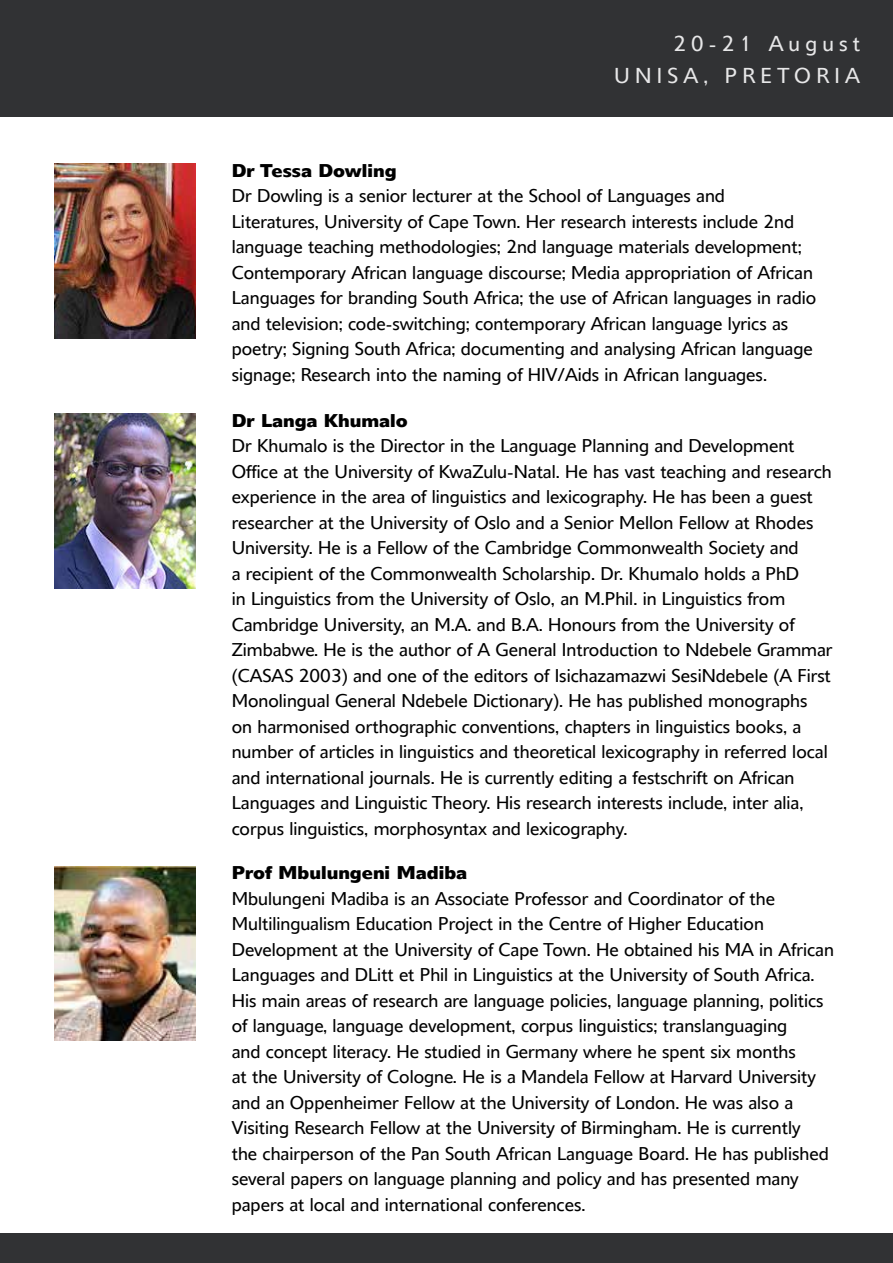
<style>
.page{position:relative;width:893px;height:1263px;background:#fff}
.page>*{position:absolute;margin:0;border:0;box-sizing:border-box;transform-origin:0 0}
.t1{font:21px/31.5px "Delargo DT";letter-spacing:.25em;color:#e7e7e8;text-align:right}
.t2{font:18px/25.5px "Delargo DT";color:#000}
.t3{font:700 18px "Delargo DT";color:#000}
</style>
<div class="page">
<div style="left:0;top:0;width:893px;height:117px;background:#313234"></div>
<div style="left:0;top:1233px;width:893px;height:30px;background:#313234"></div>
<img style="left:54px;top:164px;width:142px;height:174px">
<img style="left:54px;top:414px;width:142px;height:174px">
<img style="left:54px;top:866px;width:142px;height:175px">
<p class="t1" style="left:614px;top:28px;width:247px">20-21 August<br>UNISA, PRETORIA</p>
<p class="t3" style="left:232px;top:159px;width:166px">Dr Tessa Dowling</p>
<p class="t2" style="left:232px;top:183px;width:586px">Dr Dowling is a senior lecturer at the School of Languages and Literatures, University of Cape Town. Her research interests include 2nd language teaching methodologies; 2nd language materials development; Contemporary African language discourse; Media appropriation of African Languages for branding South Africa; the use of African languages in radio and television; code-switching; contemporary African language lyrics as poetry; Signing South Africa; documenting and analysing African language signage; Research into the naming of HIV/Aids in African languages.</p>
<p class="t3" style="left:232px;top:409px;width:177px">Dr Langa Khumalo</p>
<p class="t2" style="left:232px;top:433px;width:602px">Dr Khumalo is the Director in the Language Planning and Development Office at the University of KwaZulu-Natal. He has vast teaching and research experience in the area of linguistics and lexicography. He has been a guest researcher at the University of Oslo and a Senior Mellon Fellow at Rhodes University. He is a Fellow of the Cambridge Commonwealth Society and<br>a recipient of the Commonwealth Scholarship. Dr. Khumalo holds a PhD<br>in Linguistics from the University of Oslo, an M.Phil. in Linguistics from Cambridge University, an M.A. and B.A. Honours from the University of Zimbabwe. He is the author of A General Introduction to Ndebele Grammar (CASAS 2003) and one of the editors of Isichazamazwi SesiNdebele (A First Monolingual General Ndebele Dictionary). He has published monographs<br>on harmonised orthographic conventions, chapters in linguistics books, a number of articles in linguistics and theoretical lexicography in referred local and international journals. He is currently editing a festschrift on African Languages and Linguistic Theory. His research interests include, inter alia, corpus linguistics, morphosyntax and lexicography.</p>
<p class="t3" style="left:232px;top:861px;width:237px">Prof Mbulungeni Madiba</p>
<p class="t2" style="left:232px;top:885px;width:604px">Mbulungeni Madiba is an Associate Professor and Coordinator of the Multilingualism Education Project in the Centre of Higher Education Development at the University of Cape Town. He obtained his MA in African Languages and DLitt et Phil in Linguistics at the University of South Africa.<br>His main areas of research are language policies, language planning, politics of language, language development, corpus linguistics; translanguaging<br>and concept literacy. He studied in Germany where he spent six months<br>at the University of Cologne. He is a Mandela Fellow at Harvard University and an Oppenheimer Fellow at the University of London. He was also a Visiting Research Fellow at the University of Birmingham. He is currently<br>the chairperson of the Pan South African Language Board. He has published several papers on language planning and policy and has presented many papers at local and international conferences.</p>
</div>
